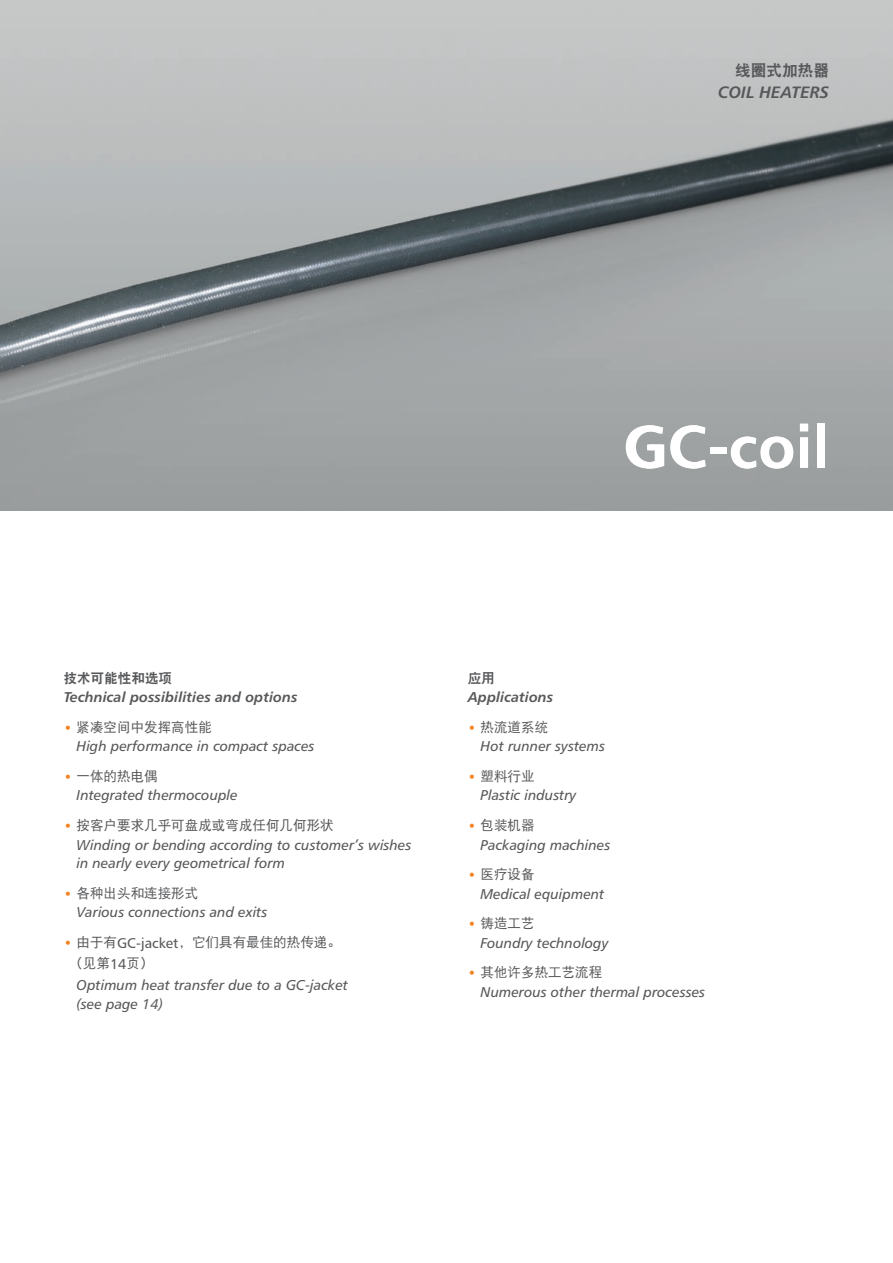
<style>
.page{position:relative;width:893px;height:1263px;background:#fff}
.page>*{position:absolute;margin:0;border:0;box-sizing:border-box;transform-origin:0 0}
.t1{font:60px "Humanist 777 BT Bold B";letter-spacing:.005em;color:#fff}
.t2{font:16.5px "Humanist 777 BT Bold Italic B";color:#57585a}
.t3{font:15.6px "DFP Hei W9";color:#57585a}
.t4{font:14.25px/18.8px "Humanist 777 BT Italic B";color:#57585a}
.t5{font:14.25px "Humanist 777 BT Bold Italic B";color:#57585a}
.t6{font:13.5px/21px "DFP Hei W5";color:#57585a}
.t7{font:13.5px "DFP Hei W9";color:#57585a}
.s1{font-family:"Humanist 777 BT Roman B";font-size:14.25px;color:#f58220}
.s2{font-family:"Humanist 777 BT Roman B";font-size:14.25px}
</style>
<div class="page">
<img style="left:0;top:0;width:893px;height:510px">
<p class="t3" style="left:735px;top:61px;width:96px">线圈式加热器</p>
<p class="t2" style="left:718px;top:82px;width:113px">COIL HEATERS</p>
<h1 class="t1" style="left:623px;top:409px;width:208px">GC-coil</h1>
<p class="t7" style="left:64px;top:670px;width:110px">技术可能性和选项</p>
<p class="t6" style="left:64px;top:716px;width:150px"><span class="s1">•</span> 紧凑空间中发挥高性能</p>
<p class="t6" style="left:64px;top:765px;width:95px"><span class="s1">•</span> 一体的热电偶</p>
<p class="t6" style="left:64px;top:814px;width:271px"><span class="s1">•</span> 按客户要求几乎可盘成或弯成任何几何形状</p>
<p class="t5" style="left:64px;top:688px;width:235px">Technical possibilities and options</p>
<p class="t4" style="left:77px;top:737px;width:240px">High performance in compact spaces</p>
<p class="t4" style="left:77px;top:786px;width:163px">Integrated thermocouple</p>
<p class="t4" style="left:77px;top:835px;width:336px">Winding or bending according to customer’s wishes in nearly every geometrical form</p>
<p class="t4" style="left:77px;top:903px;width:192px">Various connections and exits</p>
<p class="t6" style="left:64px;top:882px;width:136px"><span class="s1">•</span> 各种出头和连接形式</p>
<p class="t6" style="left:69px;top:931px;width:273px;text-indent:-6px"><span class="s1">•</span> 由于有<span class="s2">GC-jacket</span>，它们具有最佳的热传递。（见第<span class="s2">14</span>页）</p>
<p class="t4" style="left:77px;top:975px;width:273px">Optimum heat transfer due to a GC-jacket (see page 14)</p>
<p class="t7" style="left:468px;top:670px;width:29px">应用</p>
<p class="t6" style="left:468px;top:716px;width:82px"><span class="s1">•</span> 热流道系统</p>
<p class="t6" style="left:468px;top:765px;width:68px"><span class="s1">•</span> 塑料行业</p>
<p class="t6" style="left:468px;top:814px;width:68px"><span class="s1">•</span> 包装机器</p>
<p class="t6" style="left:468px;top:863px;width:68px"><span class="s1">•</span> 医疗设备</p>
<p class="t6" style="left:468px;top:913px;width:68px"><span class="s1">•</span> 铸造工艺</p>
<p class="t6" style="left:468px;top:962px;width:136px"><span class="s1">•</span> 其他许多热工艺流程</p>
<p class="t5" style="left:468px;top:688px;width:87px">Applications</p>
<p class="t4" style="left:480px;top:737px;width:126px">Hot runner systems</p>
<p class="t4" style="left:480px;top:786px;width:98px">Plastic industry</p>
<p class="t4" style="left:480px;top:835px;width:131px">Packaging machines</p>
<p class="t4" style="left:480px;top:884px;width:125px">Medical equipment</p>
<p class="t4" style="left:480px;top:933px;width:130px">Foundry technology</p>
<p class="t4" style="left:480px;top:982px;width:226px">Numerous other thermal processes</p>
</div>
